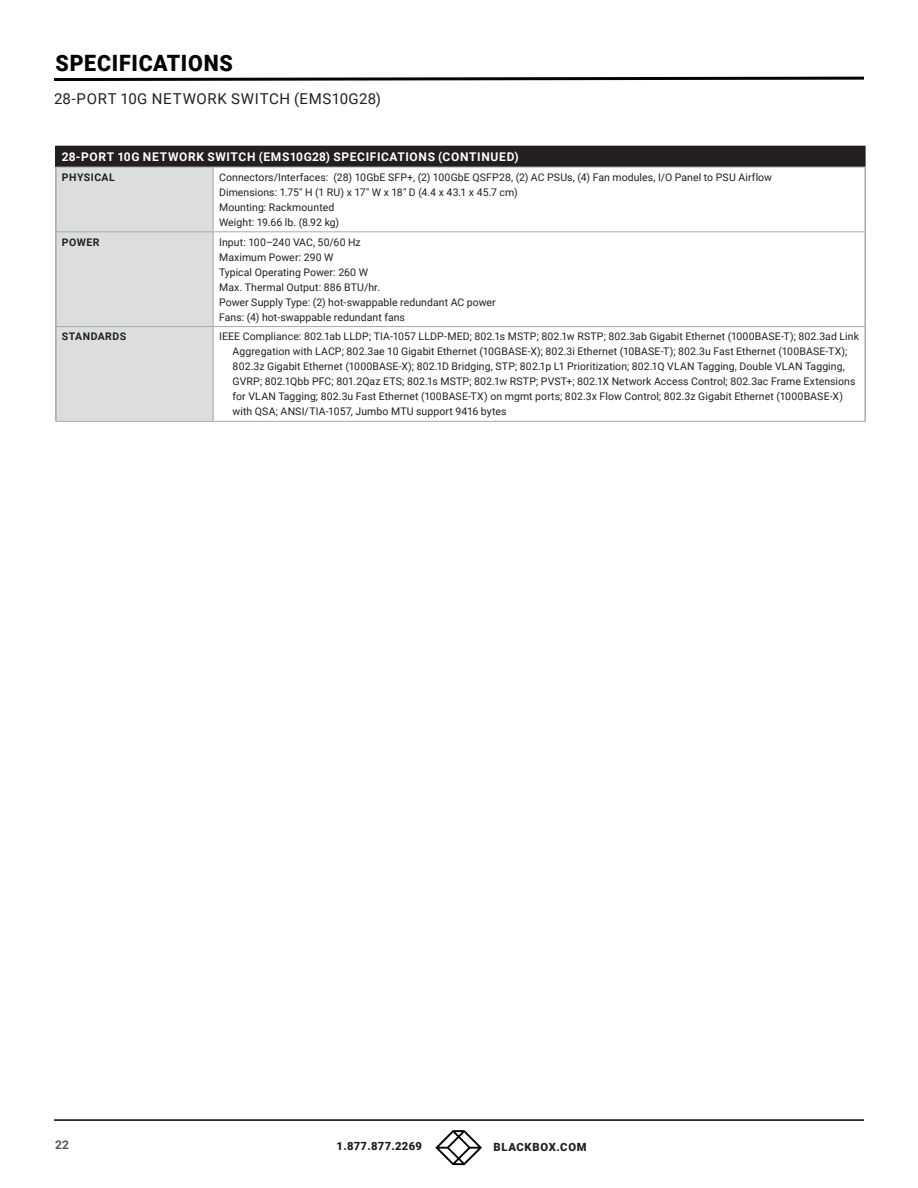
<style>
.page{position:relative;width:918px;height:1188px;background:#fff}
.page>*{position:absolute;margin:0;border:0;box-sizing:border-box;transform-origin:0 0}
.t1{font:900 22.5px "Roboto";letter-spacing:.035em;color:#040503;scale:.95 1}
.t2{font:15px "Roboto";letter-spacing:.045em;color:#231f20}
.t3{font:700 12px "Roboto";letter-spacing:.055em;color:#fff}
.t4{font:700 12px "Roboto";color:#57585a}
.t5{font:900 11.25px "Roboto";letter-spacing:.025em;color:#231f20}
.t6{font:900 11.25px "Roboto";letter-spacing:.05em;color:#231f20}
.t7{font:10.5px/15px "Roboto";letter-spacing:.005em;color:#231f20}
.t8{font:700 10.5px "Roboto";letter-spacing:.045em;color:#231f20}
</style>
<div class="page">
<hr style="left:54px;top:1119px;width:810px;height:2px;background:#040503">
<svg style="left:435px;top:1130px;width:47px;height:35px"></svg>
<svg style="left:54px;top:76px;width:810px;height:6px"></svg>
<div style="left:56px;top:146px;width:809px;height:21px;background:#231f20"></div>
<svg style="left:865px;top:147px;width:1px;height:20px"></svg>
<hr style="left:865px;top:167px;width:1px;height:65px;background:#808285">
<hr style="left:865px;top:232px;width:1px;height:95px;background:#808285">
<hr style="left:865px;top:327px;width:1px;height:94px;background:#808285">
<hr style="left:56px;top:421px;width:157px;height:1px;background:#a8a9ad">
<hr style="left:213px;top:167px;width:653px;height:1px;background:#a8a9ad">
<hr style="left:213px;top:231px;width:652px;height:1px;background:#a8a9ad">
<hr style="left:213px;top:421px;width:653px;height:1px;background:#a8a9ad">
<hr style="left:213px;top:326px;width:652px;height:1px;background:#a8a9ad">
<div style="left:56px;top:166px;width:157px;height:255px;background:#dcdddf"></div>
<hr style="left:213px;top:146px;width:653px;height:1px;background:#231f20">
<hr style="left:213px;top:167px;width:1px;height:64px;background:#a8a9ad">
<hr style="left:213px;top:232px;width:1px;height:94px;background:#a8a9ad">
<hr style="left:213px;top:327px;width:1px;height:94px;background:#a8a9ad">
<h1 class="t1" style="left:56px;top:47px;width:188px">SPECIFICATIONS</h1>
<h2 class="t2" style="left:54px;top:88px;width:328px">28-PORT 10G NETWORK SWITCH (EMS10G28)</h2>
<p class="t3" style="left:62px;top:148px;width:458px">28-PORT 10G NETWORK SWITCH (EMS10G28) SPECIFICATIONS (CONTINUED)</p>
<p class="t8" style="left:62px;top:170px;width:54px">PHYSICAL</p>
<p class="t7" style="left:219px;top:169px;width:554px">Connectors/Interfaces: (28) 10GbE SFP+, (2) 100GbE QSFP28, (2) AC PSUs, (4) Fan modules, I/O Panel to PSU Airflow Dimensions: 1.75" H (1 RU) x 17" W x 18" D (4.4 x 43.1 x 45.7 cm)<br>Mounting: Rackmounted<br>Weight: 19.66 lb. (8.92 kg)</p>
<p class="t8" style="left:62px;top:235px;width:39px">POWER</p>
<p class="t7" style="left:219px;top:234px;width:278px">Input: 100–240 VAC, 50/60 Hz<br>Maximum Power: 290 W<br>Typical Operating Power: 260 W<br>Max. Thermal Output: 886 BTU/hr.<br>Power Supply Type: (2) hot-swappable redundant AC power Fans: (4) hot-swappable redundant fans</p>
<p class="t8" style="left:62px;top:329px;width:66px">STANDARDS</p>
<p class="t7" style="left:233px;top:329px;width:628px;text-indent:-14px">IEEE Compliance: 802.1ab LLDP; TIA-1057 LLDP-MED; 802.1s MSTP; 802.1w RSTP; 802.3ab Gigabit Ethernet (1000BASE-T); 802.3ad Link Aggregation with LACP; 802.3ae 10 Gigabit Ethernet (10GBASE-X); 802.3i Ethernet (10BASE-T); 802.3u Fast Ethernet (100BASE-TX); 802.3z Gigabit Ethernet (1000BASE-X); 802.1D Bridging, STP; 802.1p L1 Prioritization; 802.1Q VLAN Tagging, Double VLAN Tagging, GVRP; 802.1Qbb PFC; 801.2Qaz ETS; 802.1s MSTP; 802.1w RSTP; PVST+; 802.1X Network Access Control; 802.3ac Frame Extensions for VLAN Tagging; 802.3u Fast Ethernet (100BASE-TX) on mgmt ports; 802.3x Flow Control; 802.3z Gigabit Ethernet (1000BASE-X) with QSA; ANSI/TIA-1057, Jumbo MTU support 9416 bytes</p>
<p class="t4" style="left:55px;top:1136px;width:15px">22</p>
<p class="t5" style="left:337px;top:1138px;width:87px">1.877.877.2269</p>
<p class="t6" style="left:494px;top:1139px;width:95px">BLACKBOX.COM</p>
</div>
